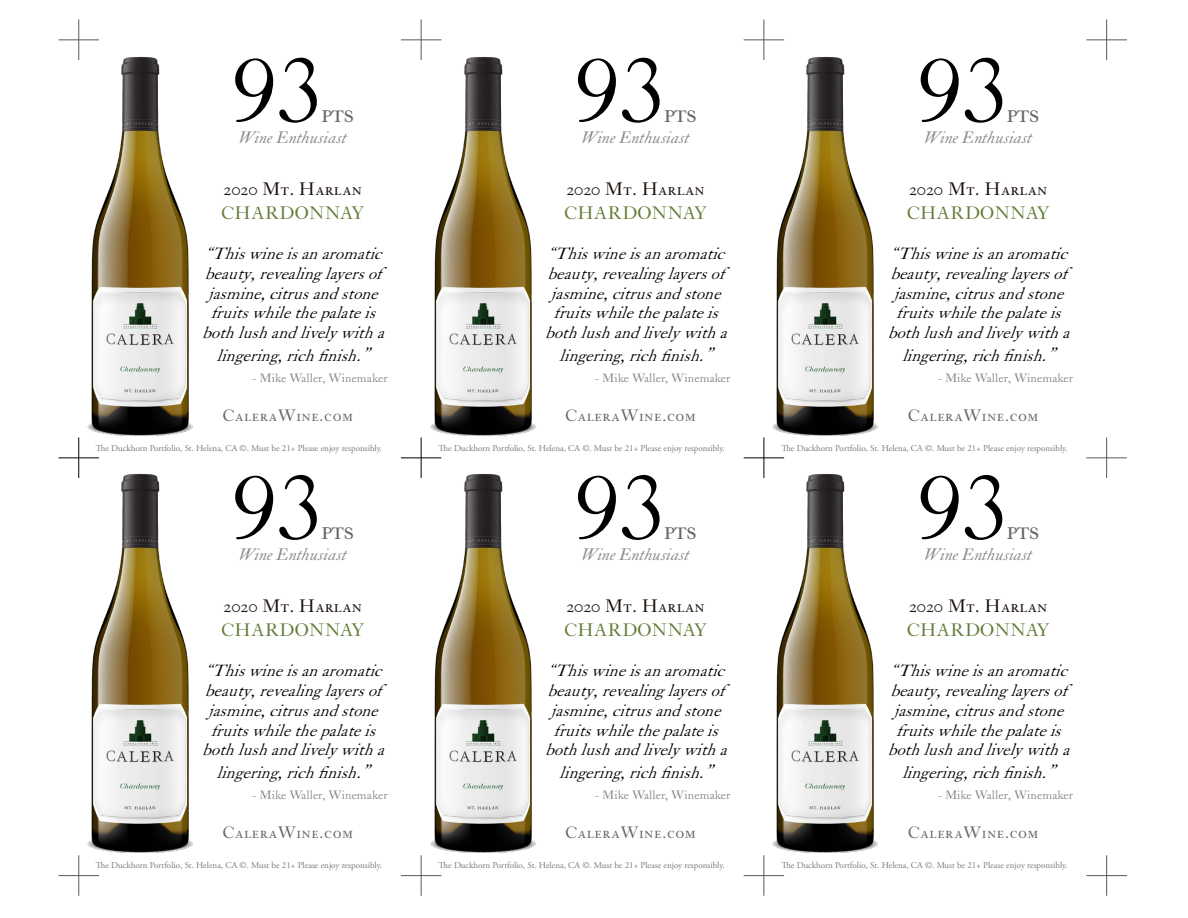
<style>
.page{position:relative;width:1188px;height:918px;background:#fff}
.page>*{position:absolute;margin:0;border:0;box-sizing:border-box;transform-origin:0 0}
.t1{font:94.5px "LTC Caslon Pro";color:#000}
.t2{font:27px "LTC Caslon Pro";letter-spacing:-.05em;color:#666768}
.t3{font:18px "LTC Caslon Pro";color:#1c100c}
.t4{font:18px "LTC Caslon Pro";letter-spacing:.02em;color:#637d37}
.t5{font:italic 16.5px/19.8px "LTC Caslon Pro";color:#000;text-align:center}
.t6{font:16.5px "LTC Caslon Pro";letter-spacing:.025em;color:#666768}
.t7{font:italic 16.5px "LTC Caslon Pro";color:#86898b}
.t8{font:12px "LTC Caslon Pro";color:#808285}
.t9{font:9px "Adobe Garamond Pro";color:#7f7773}
.s1{font-size:18.75px}
</style>
<div class="page">
<img style="left:87px;top:56px;width:106px;height:380px">
<img style="left:430px;top:56px;width:106px;height:380px">
<img style="left:772px;top:56px;width:106px;height:380px">
<img style="left:87px;top:473px;width:106px;height:380px">
<img style="left:430px;top:473px;width:106px;height:380px">
<img style="left:772px;top:473px;width:106px;height:380px">
<hr style="left:78px;top:20px;width:1px;height:40px;background:#58595b">
<hr style="left:59px;top:40px;width:40px;height:1px;background:#58595b">
<hr style="left:421px;top:20px;width:1px;height:40px;background:#58595b">
<hr style="left:401px;top:40px;width:40px;height:1px;background:#58595b">
<hr style="left:764px;top:20px;width:1px;height:40px;background:#58595b">
<hr style="left:744px;top:40px;width:40px;height:1px;background:#58595b">
<hr style="left:1106px;top:20px;width:1px;height:40px;background:#58595b">
<hr style="left:1086px;top:40px;width:41px;height:1px;background:#58595b">
<hr style="left:78px;top:438px;width:1px;height:40px;background:#000">
<hr style="left:59px;top:458px;width:40px;height:1px;background:#000">
<hr style="left:421px;top:438px;width:1px;height:40px;background:#000">
<hr style="left:401px;top:458px;width:40px;height:1px;background:#000">
<hr style="left:764px;top:438px;width:1px;height:40px;background:#000">
<hr style="left:744px;top:458px;width:40px;height:1px;background:#000">
<hr style="left:1106px;top:438px;width:1px;height:40px;background:#58595b">
<hr style="left:1086px;top:458px;width:41px;height:1px;background:#58595b">
<hr style="left:421px;top:855px;width:1px;height:41px;background:#58595b">
<hr style="left:401px;top:875px;width:40px;height:1px;background:#58595b">
<hr style="left:764px;top:855px;width:1px;height:41px;background:#58595b">
<hr style="left:744px;top:875px;width:40px;height:1px;background:#58595b">
<hr style="left:1106px;top:855px;width:1px;height:41px;background:#58595b">
<hr style="left:1086px;top:875px;width:41px;height:1px;background:#58595b">
<hr style="left:78px;top:855px;width:1px;height:41px;background:#58595b">
<hr style="left:59px;top:875px;width:40px;height:1px;background:#58595b">
<h1 class="t1" style="left:231px;top:40px;width:92px">93</h1>
<h2 class="t2" style="left:321px;top:98px;width:35px">pts</h2>
<p class="t7" style="left:239px;top:128px;width:109px">Wine Enthusiast</p>
<h1 class="t1" style="left:574px;top:40px;width:92px">93</h1>
<h2 class="t2" style="left:664px;top:98px;width:35px">pts</h2>
<p class="t7" style="left:582px;top:128px;width:109px">Wine Enthusiast</p>
<h1 class="t1" style="left:916px;top:40px;width:92px">93</h1>
<h2 class="t2" style="left:1007px;top:98px;width:35px">pts</h2>
<p class="t7" style="left:925px;top:128px;width:109px">Wine Enthusiast</p>
<p class="t3" style="left:224px;top:179px;width:140px">2020 Mt. Harlan</p>
<p class="t4" style="left:222px;top:203px;width:144px">CHARDONNAY</p>
<p class="t5" style="left:202px;top:244px;width:190px">“Thiswineisanaromatic beauty,revealinglayersof jasmine,citrusandstone fruitswhilethepalateis bothlushandlivelywitha</p>
<p class="t5" style="left:217px;top:346px;width:162px">lingering,richfinish.<span class="s1">”</span></p>
<p class="t8" style="left:253px;top:371px;width:137px">- Mike Waller, Winemaker</p>
<p class="t3" style="left:566px;top:179px;width:140px">2020 Mt. Harlan</p>
<p class="t4" style="left:564px;top:203px;width:144px">CHARDONNAY</p>
<p class="t5" style="left:545px;top:244px;width:190px">“Thiswineisanaromatic beauty,revealinglayersof jasmine,citrusandstone fruitswhilethepalateis bothlushandlivelywitha</p>
<p class="t5" style="left:559px;top:346px;width:162px">lingering,richfinish.<span class="s1">”</span></p>
<p class="t8" style="left:595px;top:371px;width:137px">- Mike Waller, Winemaker</p>
<p class="t3" style="left:909px;top:179px;width:140px">2020 Mt. Harlan</p>
<p class="t4" style="left:907px;top:203px;width:144px">CHARDONNAY</p>
<p class="t5" style="left:887px;top:244px;width:190px">“Thiswineisanaromatic beauty,revealinglayersof jasmine,citrusandstone fruitswhilethepalateis bothlushandlivelywitha</p>
<p class="t5" style="left:902px;top:346px;width:162px">lingering,richfinish.<span class="s1">”</span></p>
<p class="t8" style="left:938px;top:371px;width:137px">- Mike Waller, Winemaker</p>
<p class="t6" style="left:223px;top:406px;width:132px">CaleraWine.com</p>
<p class="t6" style="left:566px;top:406px;width:132px">CaleraWine.com</p>
<p class="t6" style="left:908px;top:406px;width:132px">CaleraWine.com</p>
<p class="t9" style="left:105px;top:442px;width:278px">e Duckhorn Portfolio, St. Helena, CA ©. Must be 21+ Please enjoy responsibly.</p>
<p class="t9" style="left:448px;top:442px;width:278px">e Duckhorn Portfolio, St. Helena, CA ©. Must be 21+ Please enjoy responsibly.</p>
<p class="t9" style="left:791px;top:442px;width:278px">e Duckhorn Portfolio, St. Helena, CA ©. Must be 21+ Please enjoy responsibly.</p>
<h1 class="t1" style="left:231px;top:457px;width:92px">93</h1>
<h2 class="t2" style="left:321px;top:516px;width:35px">pts</h2>
<p class="t7" style="left:239px;top:546px;width:109px">Wine Enthusiast</p>
<h1 class="t1" style="left:574px;top:457px;width:92px">93</h1>
<h2 class="t2" style="left:664px;top:516px;width:35px">pts</h2>
<p class="t7" style="left:582px;top:546px;width:109px">Wine Enthusiast</p>
<h1 class="t1" style="left:916px;top:457px;width:92px">93</h1>
<h2 class="t2" style="left:1007px;top:516px;width:35px">pts</h2>
<p class="t7" style="left:925px;top:546px;width:109px">Wine Enthusiast</p>
<p class="t3" style="left:224px;top:596px;width:140px">2020 Mt. Harlan</p>
<p class="t4" style="left:222px;top:620px;width:144px">CHARDONNAY</p>
<p class="t5" style="left:202px;top:661px;width:190px">“Thiswineisanaromatic beauty,revealinglayersof jasmine,citrusandstone fruitswhilethepalateis bothlushandlivelywitha</p>
<p class="t5" style="left:217px;top:763px;width:162px">lingering,richfinish.<span class="s1">”</span></p>
<p class="t8" style="left:253px;top:789px;width:137px">- Mike Waller, Winemaker</p>
<p class="t3" style="left:566px;top:596px;width:140px">2020 Mt. Harlan</p>
<p class="t4" style="left:564px;top:620px;width:144px">CHARDONNAY</p>
<p class="t5" style="left:545px;top:661px;width:190px">“Thiswineisanaromatic beauty,revealinglayersof jasmine,citrusandstone fruitswhilethepalateis bothlushandlivelywitha</p>
<p class="t5" style="left:559px;top:763px;width:162px">lingering,richfinish.<span class="s1">”</span></p>
<p class="t8" style="left:595px;top:789px;width:137px">- Mike Waller, Winemaker</p>
<p class="t3" style="left:909px;top:596px;width:140px">2020 Mt. Harlan</p>
<p class="t4" style="left:907px;top:620px;width:144px">CHARDONNAY</p>
<p class="t5" style="left:887px;top:661px;width:190px">“Thiswineisanaromatic beauty,revealinglayersof jasmine,citrusandstone fruitswhilethepalateis bothlushandlivelywitha</p>
<p class="t5" style="left:902px;top:763px;width:162px">lingering,richfinish.<span class="s1">”</span></p>
<p class="t8" style="left:938px;top:789px;width:137px">- Mike Waller, Winemaker</p>
<p class="t6" style="left:223px;top:824px;width:132px">CaleraWine.com</p>
<p class="t6" style="left:566px;top:824px;width:132px">CaleraWine.com</p>
<p class="t6" style="left:908px;top:824px;width:132px">CaleraWine.com</p>
<p class="t9" style="left:105px;top:860px;width:278px">e Duckhorn Portfolio, St. Helena, CA ©. Must be 21+ Please enjoy responsibly.</p>
<p class="t9" style="left:448px;top:860px;width:278px">e Duckhorn Portfolio, St. Helena, CA ©. Must be 21+ Please enjoy responsibly.</p>
<p class="t9" style="left:791px;top:860px;width:278px">e Duckhorn Portfolio, St. Helena, CA ©. Must be 21+ Please enjoy responsibly.</p>
</div>
